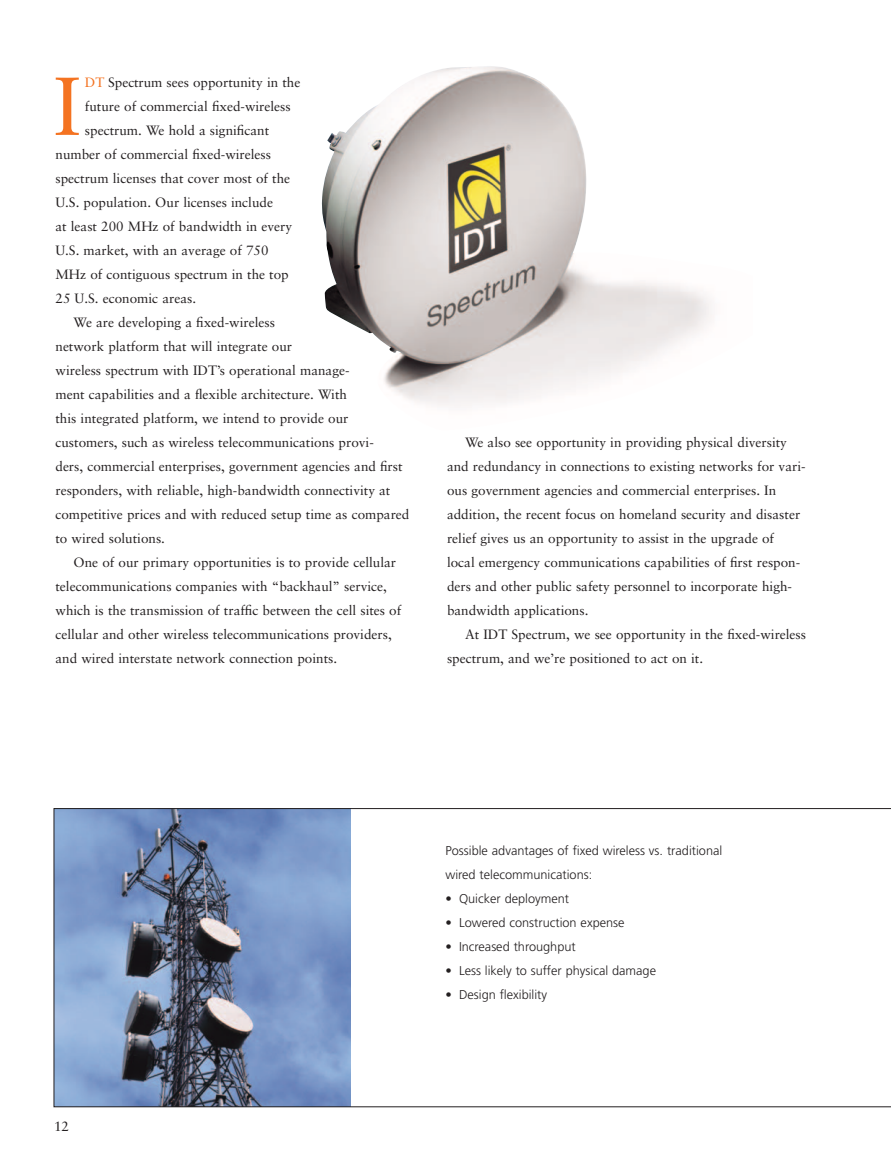
<style>
.page{position:relative;width:891px;height:1161px;background:#fff}
.page>*{position:absolute;margin:0;border:0;box-sizing:border-box;transform-origin:0 0}
.t1{font:82.2px "Sabon";color:#f47321}
.t2{font:13.5px/24px "Sabon";color:#231f20}
.t3{font:300 12.75px/24px "Frutiger";color:#231f20}
.s1{color:#f47321}
</style>
<div class="page">
<img style="left:321px;top:66px;width:391px;height:340px">
<svg style="left:54px;top:808px;width:837px;height:299px"></svg>
<h1 class="t1" style="left:54px;top:72px;width:29px">I</h1>
<p class="t2" style="left:85px;top:71px;width:217px"><span class="s1">DT</span> Spectrum sees opportunity in the</p>
<p class="t2" style="left:85px;top:95px;width:207px">future of commercial fixed-wireless</p>
<p class="t2" style="left:85px;top:119px;width:186px">spectrum. We hold a significant</p>
<p class="t2" style="left:55px;top:143px;width:217px">number of commercial fixed-wireless</p>
<p class="t2" style="left:55px;top:167px;width:236px">spectrum licenses that cover most of the</p>
<p class="t2" style="left:55px;top:191px;width:219px">U.S. population. Our licenses include</p>
<p class="t2" style="left:55px;top:215px;width:238px">at least 200 MHz of bandwidth in every</p>
<p class="t2" style="left:55px;top:239px;width:215px">U.S. market, with an average of 750</p>
<p class="t2" style="left:55px;top:263px;width:235px">MHz of contiguous spectrum in the top</p>
<p class="t2" style="left:55px;top:287px;width:142px">25 U.S. economic areas.</p>
<p class="t2" style="left:73px;top:311px;width:203px">We are developing a fixed-wireless</p>
<p class="t2" style="left:55px;top:335px;width:238px">network platform that will integrate our</p>
<p class="t2" style="left:55px;top:359px;width:296px">wireless spectrum with IDT’s operational manage-</p>
<p class="t2" style="left:55px;top:383px;width:293px">ment capabilities and a flexible architecture. With</p>
<p class="t2" style="left:55px;top:407px;width:294px">this integrated platform, we intend to provide our</p>
<p class="t2" style="left:55px;top:431px;width:320px">customers, such as wireless telecommunications provi-</p>
<p class="t2" style="left:55px;top:455px;width:349px">ders, commercial enterprises, government agencies and first</p>
<p class="t2" style="left:55px;top:479px;width:336px">responders, with reliable, high-bandwidth connectivity at</p>
<p class="t2" style="left:55px;top:503px;width:355px">competitive prices and with reduced setup time as compared</p>
<p class="t2" style="left:56px;top:527px;width:111px">to wired solutions.</p>
<p class="t2" style="left:74px;top:551px;width:324px">One of our primary opportunities is to provide cellular</p>
<p class="t2" style="left:56px;top:575px;width:333px">telecommunications companies with “backhaul” service,</p>
<p class="t2" style="left:56px;top:599px;width:347px">which is the transmission of traffic between the cell sites of</p>
<p class="t2" style="left:56px;top:623px;width:338px">cellular and other wireless telecommunications providers,</p>
<p class="t2" style="left:56px;top:647px;width:283px">and wired interstate network connection points.</p>
<p class="t2" style="left:447px;top:431px;width:360px;text-indent:18px">We also see opportunity in providing physical diversity and redundancy in connections to existing networks for vari&shy;ous government agencies and commercial enterprises. In addition, the recent focus on homeland security and disaster relief gives us an opportunity to assist in the upgrade of<br>local emergency communications capabilities of first respon&shy;ders and other public safety personnel to incorporate high&shy;bandwidth applications.</p>
<p class="t2" style="left:447px;top:623px;width:361px;text-indent:18px">At IDT Spectrum, we see opportunity in the fixed-wireless spectrum, and we’re positioned to act on it.</p>
<p class="t2" style="left:54px;top:1115px;width:17px">12</p>
<p class="t3" style="left:446px;top:840px;width:278px">Possible advantages of fixed wireless vs. traditional wired telecommunications:</p>
<p class="t3" style="left:446px;top:888px;width:125px">• Quicker deployment</p>
<p class="t3" style="left:446px;top:912px;width:181px">• Lowered construction expense</p>
<p class="t3" style="left:446px;top:936px;width:132px">• Increased throughput</p>
<p class="t3" style="left:446px;top:960px;width:212px">• Less likely to suffer physical damage</p>
<p class="t3" style="left:446px;top:984px;width:103px">• Design flexibility</p>
</div>
